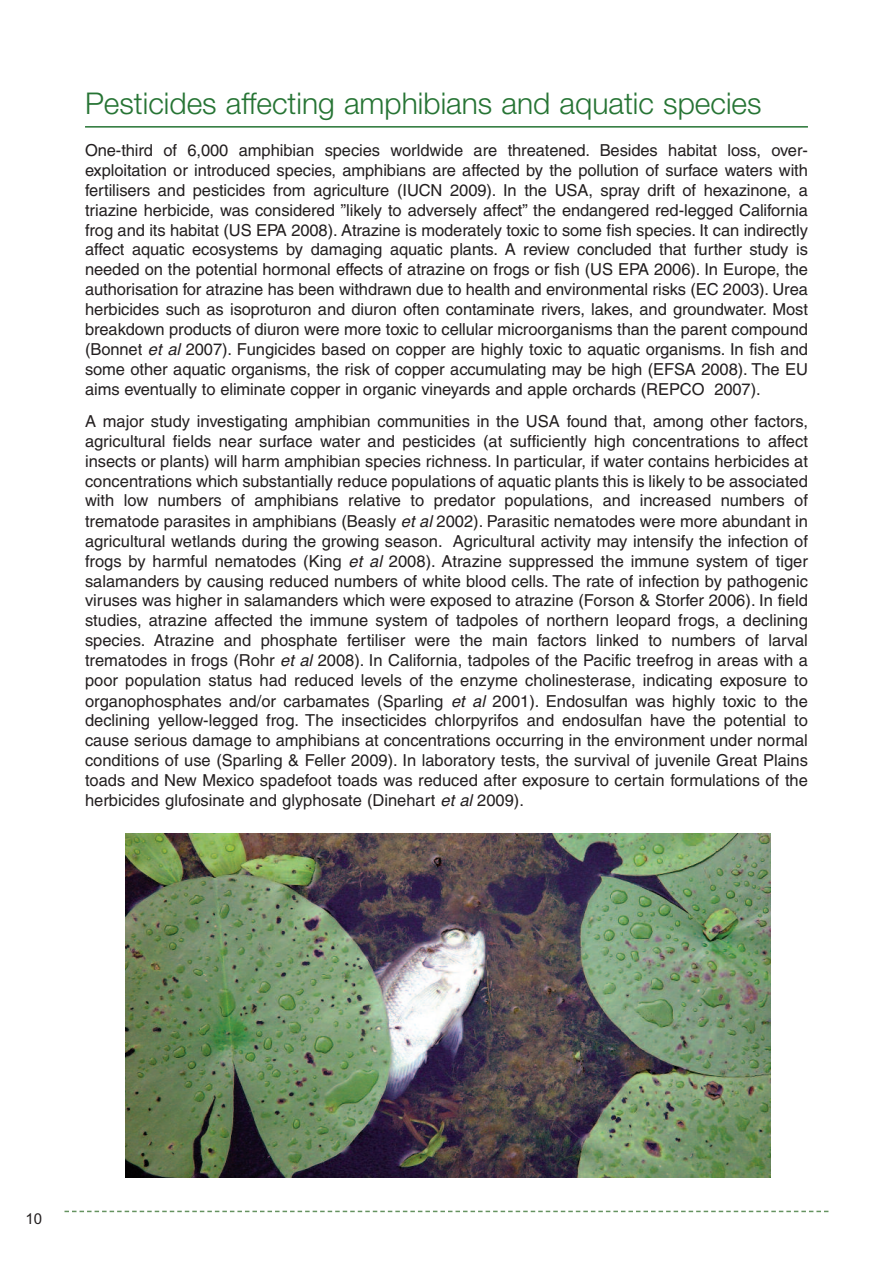
<style>
.page{position:relative;width:893px;height:1263px;background:#fff}
.page>*{position:absolute;margin:0;border:0;box-sizing:border-box;transform-origin:0 0}
.t1{font:300 30px "Helvetica Neue";color:#267434}
.t2{font:16.5px/20px "Helvetica";letter-spacing:-.005em;color:#231f20;text-align:justify}
.t3{font:15px "Arial";color:#231f20}
.s1{font-style:italic}
</style>
<div class="page">
<hr style="left:85px;top:126px;width:723px;height:2px;background:#267434">
<svg style="left:65px;top:1211px;width:763px;height:1px"></svg>
<img style="left:126px;top:833px;width:644px;height:345px">
<h1 class="t1" style="left:85px;top:85px;width:678px">Pesticides affecting amphibians and aquatic species</h1>
<p class="t2" style="left:85px;top:142px;width:724px">One-third of 6,000 amphibian species worldwide are threatened. Besides habitat loss, over&shy;exploitation or introduced species, amphibians are affected by the pollution of surface waters with fertilisers and pesticides from agriculture (IUCN 2009). In the USA, spray drift of hexazinone, a triazine herbicide, was considered ”likely to adversely affect” the endangered red-legged California frog and its habitat (US EPA 2008). Atrazine is moderately toxic to some fish species. It can indirectly affect aquatic ecosystems by damaging aquatic plants. A review concluded that further study is needed on the potential hormonal effects of atrazine on frogs or fish (US EPA 2006). In Europe, the authorisation for atrazine has been withdrawn due to health and environmental risks (EC 2003). Urea herbicides such as isoproturon and diuron often contaminate rivers, lakes, and groundwater. Most breakdown products of diuron were more toxic to cellular microorganisms than the parent compound (Bonnet <span class="s1">et al</span> 2007). Fungicides based on copper are highly toxic to aquatic organisms. In fish and some other aquatic organisms, the risk of copper accumulating may be high (EFSA 2008). The EU aims eventually to eliminate copper in organic vineyards and apple orchards (REPCO 2007).</p>
<p class="t2" style="left:85px;top:413px;width:724px">A major study investigating amphibian communities in the USA found that, among other factors, agricultural fields near surface water and pesticides (at sufficiently high concentrations to affect insects or plants) will harm amphibian species richness. In particular, if water contains herbicides at concentrations which substantially reduce populations of aquatic plants this is likely to be associated with low numbers of amphibians relative to predator populations, and increased numbers of trematode parasites in amphibians (Beasly <span class="s1">et al</span> 2002). Parasitic nematodes were more abundant in agricultural wetlands during the growing season. Agricultural activity may intensify the infection of frogs by harmful nematodes (King <span class="s1">et al</span> 2008). Atrazine suppressed the immune system of tiger salamanders by causing reduced numbers of white blood cells. The rate of infection by pathogenic viruses was higher in salamanders which were exposed to atrazine (Forson &amp; Storfer 2006). In field studies, atrazine affected the immune system of tadpoles of northern leopard frogs, a declining species. Atrazine and phosphate fertiliser were the main factors linked to numbers of larval trematodes in frogs (Rohr <span class="s1">et al</span> 2008). In California, tadpoles of the Pacific treefrog in areas with a poor population status had reduced levels of the enzyme cholinesterase, indicating exposure to organophosphates and/or carbamates (Sparling <span class="s1">et al</span> 2001). Endosulfan was highly toxic to the declining yellow-legged frog. The insecticides chlorpyrifos and endosulfan have the potential to cause serious damage to amphibians at concentrations occurring in the environment under normal conditions of use (Sparling &amp; Feller 2009). In laboratory tests, the survival of juvenile Great Plains toads and New Mexico spadefoot toads was reduced after exposure to certain formulations of the herbicides glufosinate and glyphosate (Dinehart <span class="s1">et al</span> 2009).</p>
<p class="t3" style="left:26px;top:1209px;width:18px">10</p>
</div>
